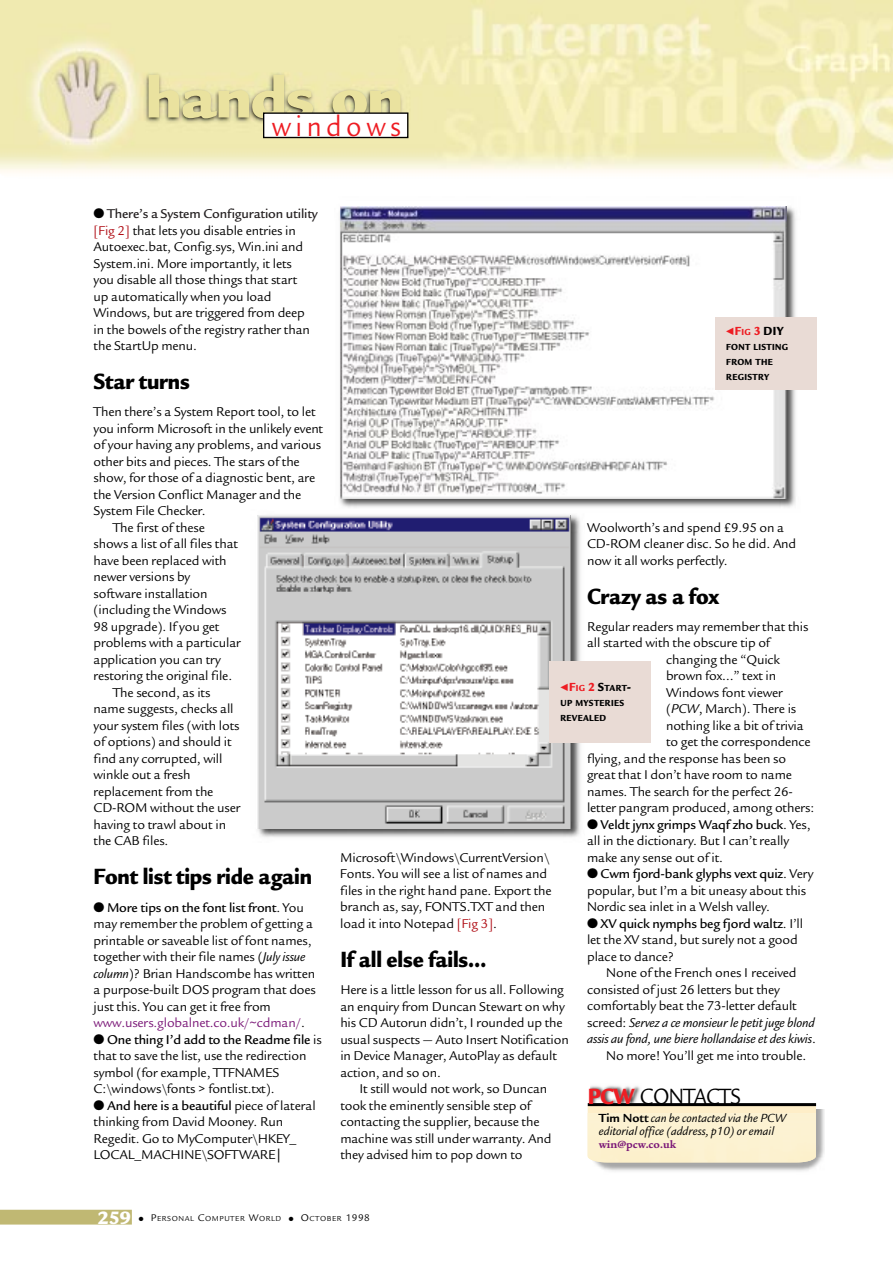
<style>
.page{position:relative;width:893px;height:1262px;background:#fff}
.page>*{position:absolute;margin:0;border:0;box-sizing:border-box;transform-origin:0 0}
.t1{font:900 63px "Legacy Sans";letter-spacing:-.03em;color:#eae29f}
.t2{font:31.05px "Legacy Sans";letter-spacing:.16em;color:#ee1d23;scale:.9 1}
.t3{font:900 24px "Legacy Sans";letter-spacing:-.01em;color:#000;scale:.88 1}
.t4{font:24px "Legacy Sans";letter-spacing:-.025em;color:#000;scale:.88 1}
.t5{font:900 19.5px "Legacy Sans";color:#fff}
.t6{font:13.8px/16.5px "Legacy Sans";letter-spacing:-.01em;color:#000}
.t7{font:italic 13.8px "Legacy Sans";letter-spacing:-.01em;color:#000}
.t8{font:italic 12.75px/13px "Legacy Sans";color:#000}
.t9{font:900 12.75px "Legacy Sans";color:#000;scale:.88 1}
.t10{font:700 11.25px "Legacy Serif";color:#7a1777}
.t11{font:900 9.6px/15px "Legacy Sans";letter-spacing:.035em;color:#000;scale:.88 1}
.t12{font:7.8px "Legacy Sans";letter-spacing:.07em;color:#000}
.s1{font-weight:500;color:#231f20}
.s2{color:#b00d15}
.s3{font-weight:500}
.s4{font-style:italic}
.s5{color:#7a1777}
.s6{font-family:"Faribole Fleches Br";font-weight:400;font-size:14.25px;color:#ee1d23}
.s7{color:#ee1d23}
.s8{font-size:9.6px;color:#ee1d23}
.s9{font-style:normal}
.s10{font-size:12.75px;color:#ee1d23}
.s11{font-size:12.75px}
.s12{font-weight:900;color:#ee1d23}
.s13{font-weight:700;font-style:normal}
.s14{font-size:10.5px}
</style>
<div class="page">
<div style="left:0;top:1209px;width:132px;height:15px;background:#c0b873"></div>
<img style="left:595px;top:1109px;width:229px;height:62px">
<img style="left:590px;top:1085px;width:50px;height:18px">
<svg style="left:587px;top:1106px;width:229px;height:7px;background:#f9eac4"></svg>
<div style="left:587px;top:1113px;width:229px;height:49px;background:#fcf2d2"></div>
<hr style="left:587px;top:1103px;width:229px;height:3px;background:#000">
<img style="left:257px;top:515px;width:324px;height:323px">
<img style="left:258px;top:515px;width:312px;height:314px">
<img style="left:339px;top:206px;width:457px;height:302px">
<img style="left:340px;top:207px;width:446px;height:292px">
<div style="left:550px;top:661px;width:101px;height:82px;background:#e9dbd5"></div>
<div style="left:715px;top:317px;width:101px;height:73px;background:#e9dbd5"></div>
<img style="left:0;top:1px;width:892px;height:172px">
<div style="left:264px;top:114px;width:143px;height:23px;background:#fff"></div>
<div style="left:263px;top:112px;width:145px;height:26px;border:1px solid #000"></div>
<h1 class="t1" style="left:145px;top:75px;width:260px">hands on</h1>
<h2 class="t2" style="left:272px;top:115px;width:145px">windows</h2>
<p class="t6" style="left:94px;top:207px;width:226px">● <span class="s1">There’s a System Configuration utility </span><span class="s2">[Fig 2]</span> that lets you disable entries in Autoexec.bat, Config.sys, Win.ini and System.ini. More importantly, it lets<br>you disable all those things that start<br>up automatically when you load Windows, but are triggered from deep in the bowels of the registry rather than the StartUp menu.</p>
<h3 class="t3" style="left:94px;top:373px;width:111px">Star turns</h3>
<p class="t6" style="left:94px;top:405px;width:224px">Then there’s a System Report tool, to let</p>
<p class="t6" style="left:94px;top:421px;width:231px">you inform Microsoft in the unlikely event</p>
<p class="t6" style="left:94px;top:438px;width:229px">of your having any problems, and various</p>
<p class="t6" style="left:94px;top:454px;width:208px">other bits and pieces. The stars of the</p>
<p class="t6" style="left:94px;top:471px;width:223px">show, for those of a diagnostic bent, are</p>
<p class="t6" style="left:93px;top:487px;width:209px">the Version Conflict Manager and the</p>
<p class="t6" style="left:93px;top:504px;width:114px">System File Checker.</p>
<p class="t6" style="left:113px;top:520px;width:94px">The first of these</p>
<p class="t6" style="left:93px;top:537px;width:146px">shows a list of all files that</p>
<p class="t6" style="left:93px;top:553px;width:135px">have been replaced with</p>
<p class="t6" style="left:93px;top:570px;width:98px">newer versions by</p>
<p class="t6" style="left:93px;top:586px;width:116px">software installation</p>
<p class="t6" style="left:93px;top:603px;width:135px">(including the Windows</p>
<p class="t6" style="left:93px;top:619px;width:127px">98 upgrade). If you get</p>
<p class="t6" style="left:93px;top:636px;width:149px">problems with a particular</p>
<p class="t6" style="left:93px;top:652px;width:129px">application you can try</p>
<p class="t6" style="left:93px;top:669px;width:140px">restoring the original file.</p>
<p class="t6" style="left:113px;top:685px;width:99px">The second, as its</p>
<p class="t6" style="left:93px;top:702px;width:142px">name suggests, checks all</p>
<p class="t6" style="left:93px;top:718px;width:147px">your system files (with lots</p>
<p class="t6" style="left:93px;top:735px;width:140px">of options) and should it</p>
<p class="t6" style="left:93px;top:751px;width:130px">find any corrupted, will</p>
<p class="t6" style="left:93px;top:768px;width:99px">winkle out a fresh</p>
<p class="t6" style="left:93px;top:784px;width:121px">replacement from the</p>
<p class="t6" style="left:93px;top:801px;width:148px">CD-ROM without the user</p>
<p class="t6" style="left:93px;top:817px;width:134px">having to trawl about in</p>
<p class="t6" style="left:93px;top:834px;width:76px">the CAB files.</p>
<h3 class="t3" style="left:94px;top:868px;width:250px">Font list tips ride again</h3>
<p class="t6" style="left:94px;top:900px;width:224px">● <span class="s3">More tips on the font list front</span>. You may remember the problem of getting a printable or saveable list of font names, together with their file names (<span class="s4">July issue column</span>)? Brian Handscombe has written a purpose-built DOS program that does just this. You can get it free from <span class="s5">www.users.globalnet.co.uk/~cdman/</span>.</p>
<p class="t6" style="left:94px;top:1032px;width:230px">● <span class="s3">One thing I’d add to the Readme file</span> is that to save the list, use the redirection symbol (for example, TTFNAMES C:\windows\fonts &gt; fontlist.txt).</p>
<p class="t6" style="left:94px;top:1098px;width:223px">● <span class="s3">And here is a beautiful</span> piece of lateral thinking from David Mooney. Run Regedit. Go to MyComputer\HKEY_ LOCAL_MACHINE\SOFTWARE|</p>
<p class="t9" style="left:726px;top:326px;width:67px"><span class="s6">Q</span><span class="s7">F</span><span class="s8">IG</span> <span class="s7">3</span> DIY</p>
<p class="t11" style="left:726px;top:340px;width:72px">FONT LISTING<br>FROM THE<br>REGISTRY</p>
<p class="t6" style="left:587px;top:520px;width:211px">Woolworth’s and spend £9.95 on a<br>CD-ROM cleaner disc. So he did. And now it all works perfectly.</p>
<h3 class="t3" style="left:587px;top:587px;width:152px">Crazy as a fox</h3>
<p class="t6" style="left:587px;top:619px;width:223px">Regular readers may remember that this</p>
<p class="t6" style="left:587px;top:636px;width:184px">all started with the obscure tip of</p>
<p class="t6" style="left:666px;top:652px;width:115px">changing the “Quick</p>
<p class="t6" style="left:666px;top:669px;width:112px">brown fox…” text in</p>
<p class="t6" style="left:666px;top:685px;width:118px">Windows font viewer</p>
<p class="t6" style="left:666px;top:702px;width:132px">(<span class="s4">PCW</span>, March). There is</p>
<p class="t6" style="left:666px;top:718px;width:139px">nothing like a bit of trivia</p>
<p class="t6" style="left:666px;top:735px;width:146px">to get the correspondence</p>
<p class="t6" style="left:587px;top:751px;width:200px">flying, and the response has been so</p>
<p class="t6" style="left:587px;top:768px;width:206px">great that I don’t have room to name</p>
<p class="t6" style="left:587px;top:784px;width:207px">names. The search for the perfect 26-</p>
<p class="t6" style="left:587px;top:801px;width:228px">letter pangram produced, among others:</p>
<p class="t6" style="left:587px;top:817px;width:225px">● <span class="s3">Veldt jynx grimps Waqf zho buck</span>. Yes, all in the dictionary. But I can’t really make any sense out of it.</p>
<p class="t6" style="left:587px;top:867px;width:228px">● <span class="s3">Cwm fjord-bank glyphs vext quiz</span>. Very popular, but I’m a bit uneasy about this<br>Nordic sea inlet in a Welsh valley.</p>
<p class="t6" style="left:587px;top:916px;width:217px">● <span class="s3">XV quick nymphs beg fjord waltz</span>. I’ll let the XV stand, but surely not a good place to dance?</p>
<p class="t6" style="left:606px;top:966px;width:192px">None of the French ones I received</p>
<p class="t6" style="left:587px;top:982px;width:194px">consisted of just 26 letters but they</p>
<p class="t6" style="left:587px;top:999px;width:211px">comfortably beat the 73-letter default</p>
<p class="t7" style="left:587px;top:1017px;width:229px"><span class="s9">screed:</span> Servez a ce monsieur le petit juge blond</p>
<p class="t7" style="left:587px;top:1034px;width:230px">assis au fond, une biere hollandaise et des kiwis<span class="s9">.</span></p>
<p class="t6" style="left:606px;top:1048px;width:201px">No more! You’ll get me into trouble.</p>
<p class="t11" style="left:560px;top:681px;width:82px"><span class="s6">Q</span><span class="s10">F</span><span class="s7">IG</span> <span class="s10">2</span> <span class="s11">S</span>TART<span class="s11">-<br></span>UP MYSTERIES<br>REVEALED</p>
<p class="t6" style="left:340px;top:850px;width:213px">Microsoft\Windows\CurrentVersion\ Fonts. You will see a list of names and files in the right hand pane. Export the branch as, say, FONTS.TXT and then load it into Notepad <span class="s2">[Fig 3]</span>.</p>
<h3 class="t3" style="left:340px;top:950px;width:168px">If all else fails…</h3>
<p class="t6" style="left:340px;top:982px;width:225px">Here is a little lesson for us all. Following</p>
<p class="t6" style="left:340px;top:999px;width:226px">an enquiry from Duncan Stewart on why</p>
<p class="t6" style="left:340px;top:1015px;width:224px">his CD Autorun didn’t, I rounded up the</p>
<p class="t6" style="left:340px;top:1032px;width:230px">usual suspects — Auto Insert Notification</p>
<p class="t6" style="left:340px;top:1048px;width:218px">in Device Manager, AutoPlay as default</p>
<p class="t6" style="left:340px;top:1065px;width:102px">action, and so on.</p>
<p class="t6" style="left:359px;top:1081px;width:189px">It still would not work, so Duncan</p>
<p class="t6" style="left:340px;top:1098px;width:192px">took the eminently sensible step of</p>
<p class="t6" style="left:340px;top:1114px;width:201px">contacting the supplier, because the</p>
<p class="t6" style="left:340px;top:1131px;width:213px">machine was still under warranty. And</p>
<p class="t6" style="left:340px;top:1147px;width:184px">they advised him to pop down to</p>
<h3 class="t4" style="left:587px;top:1087px;width:176px"><span class="s12">PCW</span> CONTACTS</h3>
<p class="t8" style="left:598px;top:1112px;width:189px"><span class="s13">Tim Nott</span> can be contacted via the PCW editorial office (address, p10) or email</p>
<p class="t10" style="left:598px;top:1139px;width:79px">win@pcw.co.uk</p>
<h3 class="t5" style="left:98px;top:1211px;width:35px">259</h3>
<p class="t12" style="left:139px;top:1215px;width:233px">● <span class="s14">P</span>ERSONAL <span class="s14">C</span>OMPUTER <span class="s14">W</span>ORLD ● <span class="s14">O</span>CTOBER <span class="s14">1998</span></p>
</div>
